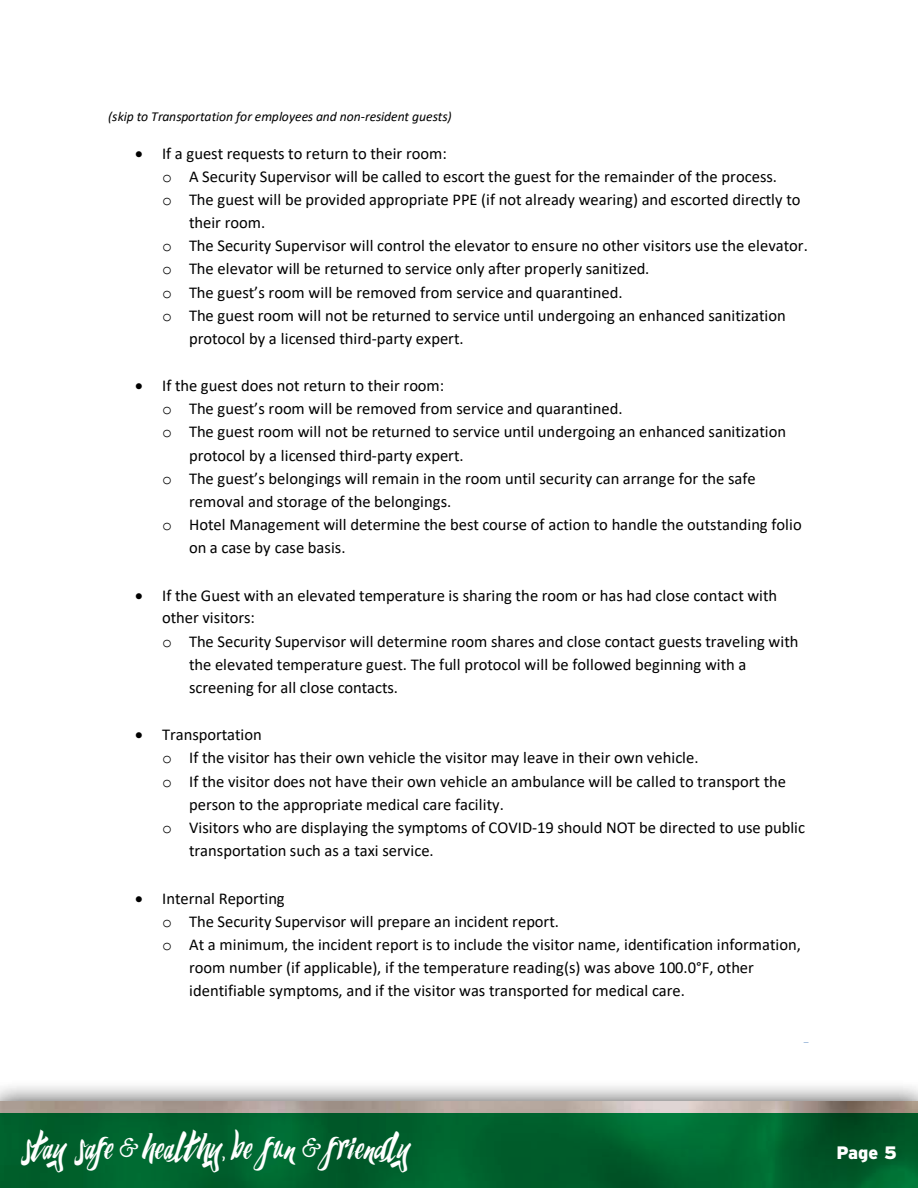
<style>
.page{position:relative;width:918px;height:1188px;background:#fff}
.page>*{position:absolute;margin:0;border:0;box-sizing:border-box;transform-origin:0 0}
.t1{font:43.5px "Humblleregular";letter-spacing:-.005em;color:#fff}
.t2{font:900 18px "Interstate";color:#fff}
.t3{font:16.5px "Calibri";color:#000}
.t4{font:15.15px "Calibri";color:#4f81bd}
.t5{font:italic 13.65px "Calibri";letter-spacing:-.005em;color:#000}
.s1{font-family:"Courier New"}
</style>
<div class="page">
<div style="left:0;top:1080px;width:918px;height:108px;background:#000;opacity:.75"></div>
<img style="left:0;top:1102px;width:918px;height:11px">
<svg style="left:0;top:1113px;width:918px;height:75px;background:#00602d"></svg>
<p class="t5" style="left:108px;top:107px;width:345px">(skip to Transportation for employees and non-resident guests)</p>
<p class="t3" style="left:135px;top:142px;width:313px">• If a guest requests to return to their room:</p>
<p class="t3" style="left:162px;top:165px;width:617px"><span class="s1">o</span> A Security Supervisor will be called to escort the guest for the remainder of the process.</p>
<p class="t3" style="left:162px;top:188px;width:640px"><span class="s1">o</span> The guest will be provided appropriate PPE (if not already wearing) and escorted directly to</p>
<p class="t3" style="left:189px;top:211px;width:78px">their room.</p>
<p class="t3" style="left:162px;top:234px;width:647px"><span class="s1">o</span> The Security Supervisor will control the elevator to ensure no other visitors use the elevator.</p>
<p class="t3" style="left:162px;top:257px;width:489px"><span class="s1">o</span> The elevator will be returned to service only after properly sanitized.</p>
<p class="t3" style="left:162px;top:281px;width:462px"><span class="s1">o</span> The guest’s room will be removed from service and quarantined.</p>
<p class="t3" style="left:162px;top:304px;width:625px"><span class="s1">o</span> The guest room will not be returned to service until undergoing an enhanced sanitization</p>
<p class="t3" style="left:189px;top:327px;width:276px">protocol by a licensed third-party expert.</p>
<p class="t3" style="left:135px;top:374px;width:311px">• If the guest does not return to their room:</p>
<p class="t3" style="left:162px;top:397px;width:462px"><span class="s1">o</span> The guest’s room will be removed from service and quarantined.</p>
<p class="t3" style="left:162px;top:420px;width:625px"><span class="s1">o</span> The guest room will not be returned to service until undergoing an enhanced sanitization</p>
<p class="t3" style="left:189px;top:444px;width:276px">protocol by a licensed third-party expert.</p>
<p class="t3" style="left:162px;top:467px;width:595px"><span class="s1">o</span> The guest’s belongings will remain in the room until security can arrange for the safe</p>
<p class="t3" style="left:189px;top:490px;width:264px">removal and storage of the belongings.</p>
<p class="t3" style="left:162px;top:513px;width:641px"><span class="s1">o</span> Hotel Management will determine the best course of action to handle the outstanding folio</p>
<p class="t3" style="left:189px;top:536px;width:158px">on a case by case basis.</p>
<p class="t3" style="left:135px;top:584px;width:644px">• If the Guest with an elevated temperature is sharing the room or has had close contact with</p>
<p class="t3" style="left:162px;top:607px;width:94px">other visitors:</p>
<p class="t3" style="left:162px;top:630px;width:638px"><span class="s1">o</span> The Security Supervisor will determine room shares and close contact guests traveling with</p>
<p class="t3" style="left:189px;top:653px;width:559px">the elevated temperature guest. The full protocol will be followed beginning with a</p>
<p class="t3" style="left:189px;top:676px;width:211px">screening for all close contacts.</p>
<p class="t3" style="left:135px;top:724px;width:128px">• Transportation</p>
<p class="t3" style="left:162px;top:747px;width:538px"><span class="s1">o</span> If the visitor has their own vehicle the visitor may leave in their own vehicle.</p>
<p class="t3" style="left:162px;top:770px;width:626px"><span class="s1">o</span> If the visitor does not have their own vehicle an ambulance will be called to transport the</p>
<p class="t3" style="left:189px;top:793px;width:316px">person to the appropriate medical care facility.</p>
<p class="t3" style="left:162px;top:816px;width:645px"><span class="s1">o</span> Visitors who are displaying the symptoms of COVID-19 should NOT be directed to use public</p>
<p class="t3" style="left:189px;top:839px;width:246px">transportation such as a taxi service.</p>
<p class="t3" style="left:135px;top:887px;width:151px">• Internal Reporting</p>
<p class="t3" style="left:162px;top:910px;width:398px"><span class="s1">o</span> The Security Supervisor will prepare an incident report.</p>
<p class="t3" style="left:162px;top:933px;width:640px"><span class="s1">o</span> At a minimum, the incident report is to include the visitor name, identification information,</p>
<p class="t3" style="left:189px;top:956px;width:566px">room number (if applicable), if the temperature reading(s) was above 100.0°F, other</p>
<p class="t3" style="left:189px;top:979px;width:497px">identifiable symptoms, and if the visitor was transported for medical care.</p>
<p class="t4" style="left:802px;top:1036px;width:9px">5</p>
<h1 class="t1" style="left:21px;top:1118px;width:390px">stay safe &amp; healthy, be fun &amp; friendly</h1>
<p class="t2" style="left:837px;top:1143px;width:62px">Page 5</p>
</div>
